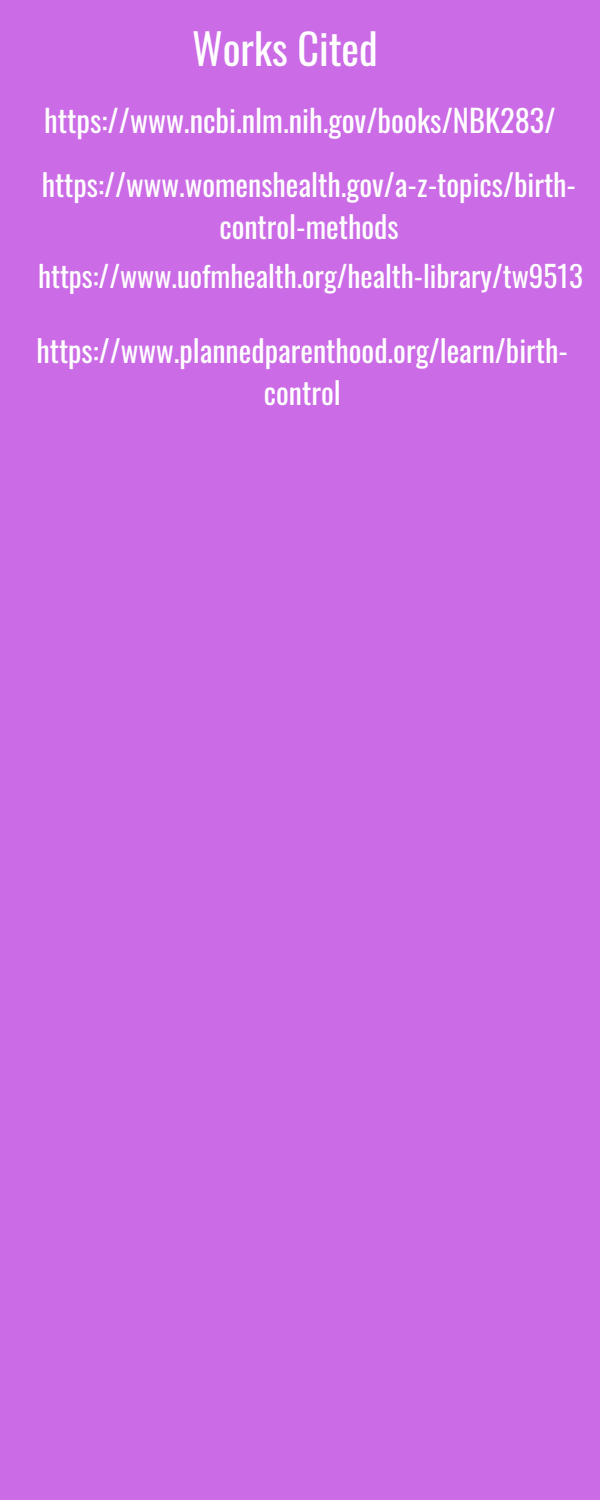
<style>
.page{position:relative;width:600px;height:1500px;background:#cb6ce6}
.page>*{position:absolute;margin:0;border:0;box-sizing:border-box;transform-origin:0 0}
.t1{font:42px "Oswald";color:#fff}
.t2{font:30.5px "Oswald";color:#fff}
.t3{font:30px/42px "Oswald";color:#fff;text-align:center}
.t4{font:29.2px "Oswald";color:#fff}
</style>
<div class="page">
<h1 class="t1" style="left:192px;top:16px;width:187px">Works Cited</h1>
<p class="t2" style="left:44px;top:97px;width:513px">https://www.ncbi.nlm.nih.gov/books/NBK283/</p>
<p class="t3" style="left:42px;top:162px;width:536px">https://www.womenshealth.gov/a-z-topics/birth&shy;control-methods</p>
<p class="t4" style="left:38px;top:254px;width:546px">https://www.uofmhealth.org/health-library/tw9513</p>
<p class="t3" style="left:36px;top:328px;width:533px">https://www.plannedparenthood.org/learn/birth&shy;control</p>
</div>
